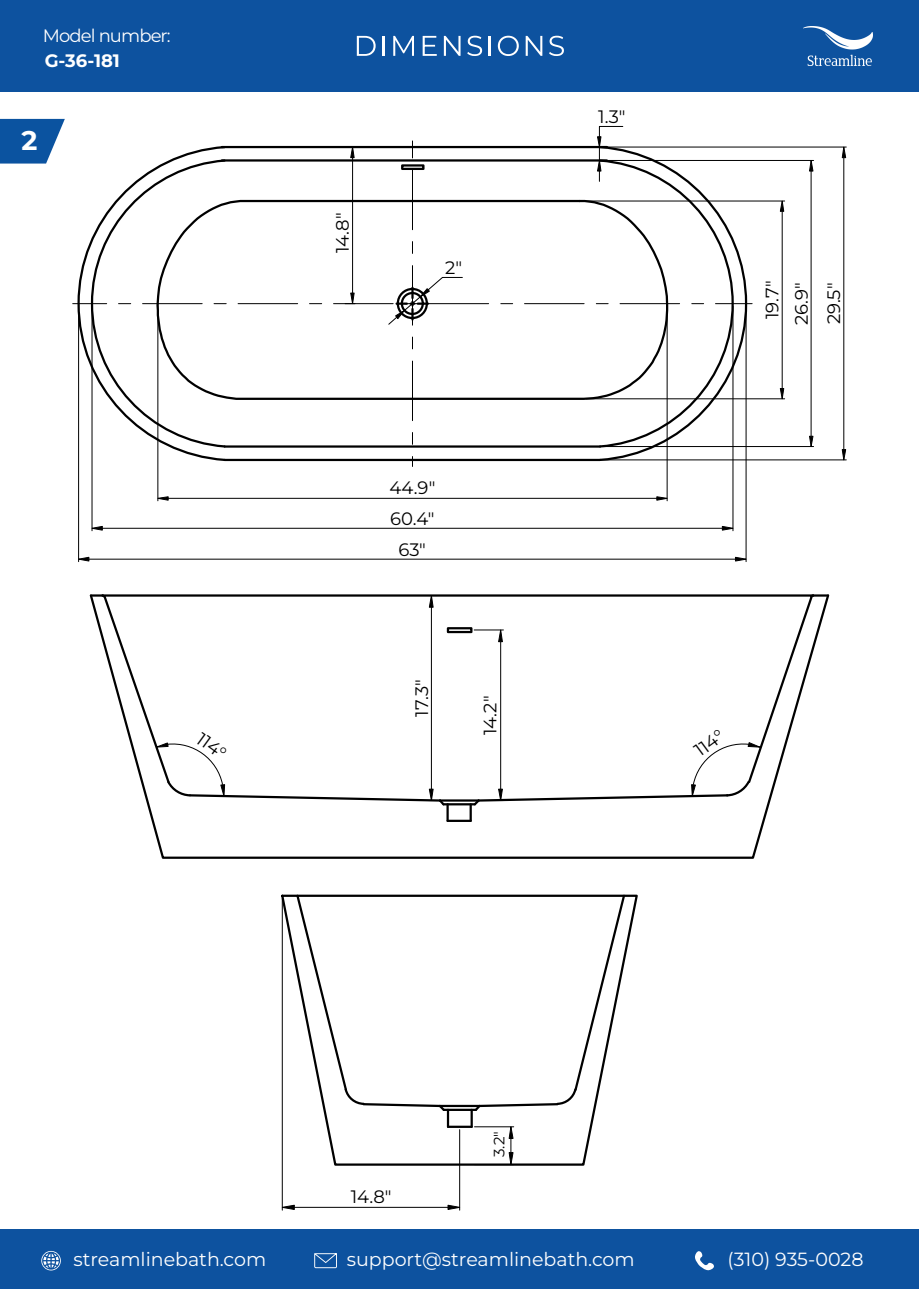
<style>
.page{position:relative;width:919px;height:1289px;background:#fff}
.page>*{position:absolute;margin:0;border:0;box-sizing:border-box;transform-origin:0 0}
.t1{font:100 27px "Montserrat";color:#fff}
.t2{font:19.05px "Montserrat";color:#fff}
.t3{font:100 18px/30.8px "Montserrat";color:#000;text-align:center}
.t4{font:18px "Montserrat";letter-spacing:-.05em;color:#fff}
.t5{font:100 18px "Montserrat";color:#fff}
.t6{font:100 15px "Montserrat";color:#000}
</style>
<div class="page">
<div style="left:0;top:0;width:918px;height:92px;background:#0d529f"></div>
<div style="left:0;top:1229px;width:918px;height:59px;background:#0d529f"></div>
<svg style="left:695px;top:1251px;width:19px;height:20px"></svg>
<svg style="left:314px;top:1253px;width:23px;height:15px"></svg>
<svg style="left:41px;top:1250px;width:20px;height:20px"></svg>
<svg style="left:357px;top:36px;width:18px;height:20px"></svg>
<hr style="left:382px;top:36px;width:2px;height:20px;background:#fff">
<svg style="left:393px;top:36px;width:21px;height:20px"></svg>
<svg style="left:422px;top:36px;width:14px;height:20px"></svg>
<svg style="left:444px;top:36px;width:16px;height:20px"></svg>
<svg style="left:467px;top:36px;width:15px;height:20px"></svg>
<hr style="left:489px;top:36px;width:2px;height:20px;background:#fff">
<svg style="left:498px;top:36px;width:20px;height:20px"></svg>
<svg style="left:525px;top:36px;width:17px;height:20px"></svg>
<svg style="left:549px;top:36px;width:15px;height:20px"></svg>
<img style="left:803px;top:27px;width:69px;height:38px">
<svg style="left:0;top:119px;width:65px;height:44px;background:#2e6bad"></svg>
<svg style="left:227px;top:198px;width:369px;height:202px"></svg>
<div style="left:401px;top:164px;width:23px;height:6px;border:2px solid #000"></div>
<hr style="left:222px;top:146px;width:384px;height:2px;background:#000">
<hr style="left:222px;top:159px;width:384px;height:3px;background:#000">
<svg style="left:597px;top:146px;width:151px;height:316px"></svg>
<svg style="left:76px;top:145px;width:151px;height:317px"></svg>
<hr style="left:224px;top:459px;width:376px;height:2px;background:#000">
<hr style="left:224px;top:445px;width:376px;height:2px;background:#000">
<hr style="left:604px;top:160px;width:209px;height:1px;background:#000">
<hr style="left:602px;top:446px;width:211px;height:1px;background:#000">
<hr style="left:810px;top:171px;width:1px;height:265px;background:#000">
<svg style="left:809px;top:161px;width:4px;height:11px"></svg>
<svg style="left:809px;top:435px;width:4px;height:11px"></svg>
<hr style="left:604px;top:147px;width:242px;height:1px;background:#000">
<hr style="left:582px;top:459px;width:264px;height:1px;background:#000">
<hr style="left:843px;top:158px;width:1px;height:291px;background:#000">
<svg style="left:841px;top:146px;width:5px;height:12px"></svg>
<svg style="left:841px;top:449px;width:5px;height:11px"></svg>
<hr style="left:582px;top:201px;width:202px;height:1px;background:#000">
<hr style="left:586px;top:398px;width:198px;height:1px;background:#000">
<hr style="left:781px;top:211px;width:1px;height:177px;background:#000">
<svg style="left:779px;top:200px;width:5px;height:12px"></svg>
<svg style="left:779px;top:388px;width:5px;height:11px"></svg>
<hr style="left:92px;top:306px;width:1px;height:225px;background:#000">
<hr style="left:732px;top:306px;width:1px;height:225px;background:#000">
<hr style="left:102px;top:528px;width:620px;height:1px;background:#000">
<svg style="left:91px;top:525px;width:12px;height:6px"></svg>
<svg style="left:721px;top:525px;width:12px;height:6px"></svg>
<hr style="left:78px;top:303px;width:1px;height:258px;background:#000">
<hr style="left:745px;top:303px;width:1px;height:258px;background:#000">
<hr style="left:89px;top:559px;width:646px;height:1px;background:#000">
<svg style="left:78px;top:556px;width:12px;height:6px"></svg>
<svg style="left:734px;top:556px;width:12px;height:6px"></svg>
<hr style="left:157px;top:303px;width:1px;height:198px;background:#000">
<hr style="left:666px;top:306px;width:1px;height:195px;background:#000">
<hr style="left:168px;top:498px;width:488px;height:1px;background:#000">
<svg style="left:157px;top:496px;width:12px;height:5px"></svg>
<svg style="left:656px;top:496px;width:11px;height:5px"></svg>
<hr style="left:352px;top:158px;width:1px;height:135px;background:#000">
<svg style="left:345px;top:292px;width:10px;height:11px"></svg>
<svg style="left:345px;top:148px;width:10px;height:10px"></svg>
<svg style="left:412px;top:432px;width:1px;height:12px"></svg>
<hr style="left:412px;top:361px;width:1px;height:59px;background:#000">
<svg style="left:412px;top:337px;width:1px;height:12px"></svg>
<hr style="left:412px;top:265px;width:1px;height:60px;background:#000">
<svg style="left:412px;top:241px;width:1px;height:12px"></svg>
<hr style="left:412px;top:170px;width:1px;height:60px;background:#000">
<svg style="left:412px;top:141px;width:1px;height:17px"></svg>
<hr style="left:715px;top:303px;width:37px;height:1px;background:#000">
<svg style="left:596px;top:126px;width:138px;height:323px"></svg>
<hr style="left:524px;top:303px;width:60px;height:1px;background:#000">
<svg style="left:500px;top:303px;width:12px;height:1px"></svg>
<hr style="left:429px;top:303px;width:59px;height:1px;background:#000">
<svg style="left:387px;top:277px;width:76px;height:48px"></svg>
<hr style="left:333px;top:303px;width:60px;height:1px;background:#000">
<svg style="left:309px;top:303px;width:12px;height:1px"></svg>
<hr style="left:238px;top:303px;width:59px;height:1px;background:#000">
<svg style="left:90px;top:158px;width:137px;height:291px"></svg>
<hr style="left:73px;top:303px;width:34px;height:1px;background:#000">
<svg style="left:89px;top:594px;width:741px;height:265px"></svg>
<hr style="left:443px;top:803px;width:32px;height:2px;background:#000">
<hr style="left:447px;top:819px;width:23px;height:3px;background:#000">
<div style="left:447px;top:627px;width:25px;height:6px;border:2px solid #000"></div>
<hr style="left:103px;top:594px;width:710px;height:2px;background:#000">
<svg style="left:91px;top:594px;width:357px;height:226px"></svg>
<svg style="left:469px;top:594px;width:359px;height:226px"></svg>
<svg style="left:281px;top:894px;width:357px;height:272px"></svg>
<hr style="left:440px;top:1104px;width:39px;height:3px;background:#000">
<hr style="left:443px;top:1108px;width:33px;height:2px;background:#000">
<hr style="left:448px;top:1125px;width:23px;height:2px;background:#000">
<svg style="left:295px;top:894px;width:154px;height:232px"></svg>
<svg style="left:470px;top:894px;width:156px;height:271px"></svg>
<hr style="left:459px;top:1129px;width:1px;height:81px;background:#000">
<hr style="left:282px;top:898px;width:1px;height:312px;background:#000">
<hr style="left:294px;top:1206px;width:154px;height:1px;background:#000">
<svg style="left:447px;top:1204px;width:13px;height:6px"></svg>
<svg style="left:281px;top:1204px;width:14px;height:6px"></svg>
<p class="t4" style="left:43px;top:23px;width:129px">Model number:</p>
<p class="t5" style="left:45px;top:48px;width:77px">G-36-181</p>
<h1 class="t1" style="left:21px;top:123px;width:17px">2</h1>
<p class="t3" style="left:208px;top:723px;width:33px;rotate:36deg">114°</p>
<p class="t3" style="left:326px;top:253px;width:42px;rotate:-90deg">14.8″</p>
<p class="t3" style="left:445px;top:251px;width:18px">2″</p>
<p class="t3" style="left:389px;top:472px;width:47px">44.9″<br>60.4″<br>63″</p>
<p class="t3" style="left:406px;top:716px;width:38px;rotate:-90deg">17.3″</p>
<p class="t3" style="left:474px;top:735px;width:41px;rotate:-90deg">14.2″</p>
<p class="t3" style="left:598px;top:101px;width:29px">1.3″</p>
<p class="t3" style="left:757px;top:325px;width:46px;line-height:29.1px;rotate:-90deg">19.7″<br>26.9″</p>
<p class="t3" style="left:817px;top:324px;width:43px;rotate:-90deg">29.5″</p>
<p class="t3" style="left:687px;top:739px;width:33px;rotate:-36deg">114°</p>
<p class="t3" style="left:350px;top:1181px;width:42px">14.8″</p>
<p class="t6" style="left:489px;top:1157px;width:27px;rotate:-90deg">3.2″</p>
<p class="t2" style="left:74px;top:1246px;width:194px">streamlinebath.com</p>
<p class="t2" style="left:347px;top:1246px;width:289px">support@streamlinebath.com</p>
<p class="t2" style="left:727px;top:1246px;width:137px">(310) 935-0028</p>
</div>
